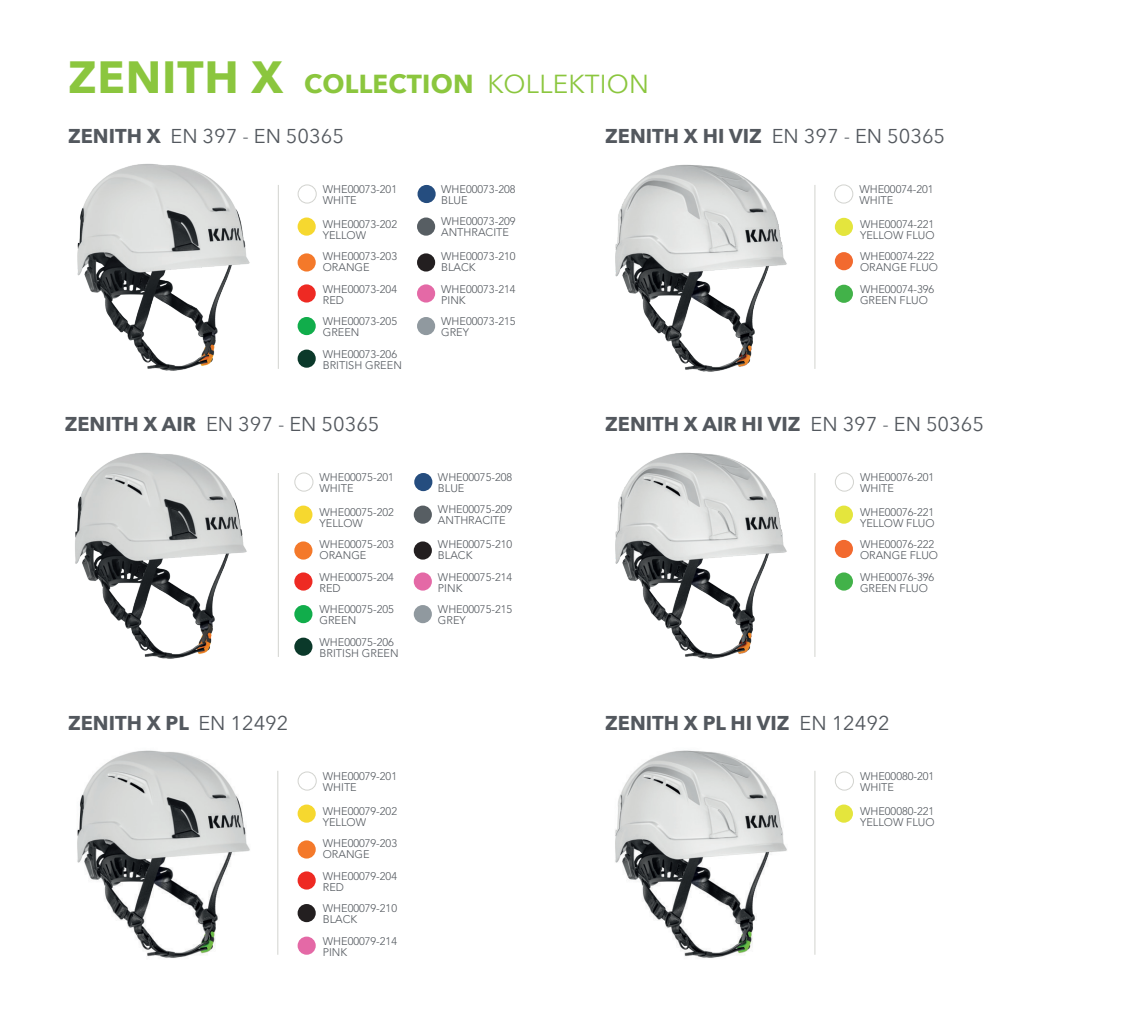
<style>
.page{position:relative;width:1134px;height:1021px;background:#fff}
.page>*{position:absolute;margin:0;border:0;box-sizing:border-box;transform-origin:0 0}
.t1{font:700 45px "Avenir Next";letter-spacing:.02em;color:#8bc63e}
.t2{font:700 26px "Avenir Next";letter-spacing:.01em;color:#8bc63e}
.t3{font:20px "Avenir Next";color:#53585e}
.t4{font:700 20px "Avenir Next";color:#53585e}
.t5{font:300 11px/11px "Avenir LT Std";color:#53585e}
.s1{font-weight:700}
.s2{font-weight:400}
</style>
<div class="page">
<hr style="left:278px;top:185px;width:1px;height:184px;background:#d2d3cf">
<hr style="left:814px;top:185px;width:1px;height:184px;background:#d2d3cf">
<hr style="left:814px;top:473px;width:1px;height:184px;background:#d2d3cf">
<hr style="left:814px;top:770px;width:1px;height:184px;background:#d2d3cf">
<hr style="left:277px;top:770px;width:1px;height:184px;background:#d2d3cf">
<hr style="left:278px;top:473px;width:1px;height:184px;background:#d2d3cf">
<div style="left:298px;top:184px;width:19px;height:19px;border:1px solid #d2d3cf;border-radius:50%"></div>
<div style="left:417px;top:185px;width:19px;height:18px;background:#254d7f;border-radius:50%"></div>
<div style="left:834px;top:184px;width:19px;height:19px;border:1px solid #d2d3cf;border-radius:50%"></div>
<div style="left:298px;top:217px;width:18px;height:19px;background:#f6d82f;border-radius:50%"></div>
<div style="left:417px;top:217px;width:18px;height:19px;background:#575e63;border-radius:50%"></div>
<div style="left:298px;top:253px;width:18px;height:18px;background:#f4792a;border-radius:50%"></div>
<div style="left:417px;top:253px;width:18px;height:18px;background:#231f20;border-radius:50%"></div>
<div style="left:298px;top:284px;width:18px;height:18px;background:#ee2a23;border-radius:50%"></div>
<div style="left:417px;top:284px;width:18px;height:18px;background:#e469a6;border-radius:50%"></div>
<div style="left:298px;top:317px;width:18px;height:18px;background:#11ad4b;border-radius:50%"></div>
<div style="left:417px;top:317px;width:18px;height:18px;background:#90999f;border-radius:50%"></div>
<div style="left:298px;top:349px;width:18px;height:19px;background:#0b392a;border-radius:50%"></div>
<div style="left:835px;top:472px;width:19px;height:19px;border:1px solid #d2d3cf;border-radius:50%"></div>
<div style="left:835px;top:505px;width:18px;height:18px;background:#e4e53d;border-radius:50%"></div>
<div style="left:835px;top:540px;width:18px;height:18px;background:#f26a2f;border-radius:50%"></div>
<div style="left:835px;top:218px;width:18px;height:18px;background:#e4e53d;border-radius:50%"></div>
<div style="left:835px;top:252px;width:18px;height:18px;background:#f26a2f;border-radius:50%"></div>
<div style="left:835px;top:285px;width:18px;height:18px;background:#42b249;border-radius:50%"></div>
<div style="left:835px;top:572px;width:18px;height:18px;background:#42b249;border-radius:50%"></div>
<div style="left:298px;top:771px;width:19px;height:19px;border:1px solid #d2d3cf;border-radius:50%"></div>
<div style="left:298px;top:804px;width:18px;height:18px;background:#f6d82f;border-radius:50%"></div>
<div style="left:298px;top:840px;width:18px;height:18px;background:#f4792a;border-radius:50%"></div>
<div style="left:298px;top:871px;width:18px;height:18px;background:#ee2a23;border-radius:50%"></div>
<div style="left:298px;top:904px;width:18px;height:18px;background:#231f20;border-radius:50%"></div>
<div style="left:298px;top:936px;width:18px;height:18px;background:#e469a6;border-radius:50%"></div>
<div style="left:294px;top:472px;width:19px;height:19px;border:1px solid #d2d3cf;border-radius:50%"></div>
<div style="left:414px;top:473px;width:18px;height:18px;background:#254d7f;border-radius:50%"></div>
<div style="left:294px;top:505px;width:18px;height:18px;background:#f6d82f;border-radius:50%"></div>
<div style="left:414px;top:505px;width:18px;height:18px;background:#575e63;border-radius:50%"></div>
<div style="left:294px;top:541px;width:18px;height:18px;background:#f4792a;border-radius:50%"></div>
<div style="left:414px;top:541px;width:18px;height:18px;background:#231f20;border-radius:50%"></div>
<div style="left:294px;top:572px;width:18px;height:18px;background:#ee2a23;border-radius:50%"></div>
<div style="left:414px;top:572px;width:18px;height:18px;background:#e469a6;border-radius:50%"></div>
<div style="left:294px;top:605px;width:18px;height:18px;background:#11ad4b;border-radius:50%"></div>
<div style="left:414px;top:605px;width:18px;height:18px;background:#90999f;border-radius:50%"></div>
<div style="left:294px;top:637px;width:18px;height:18px;background:#0b392a;border-radius:50%"></div>
<div style="left:835px;top:771px;width:19px;height:19px;border:1px solid #d2d3cf;border-radius:50%"></div>
<div style="left:835px;top:804px;width:18px;height:18px;background:#e4e53d;border-radius:50%"></div>
<img style="left:615px;top:452px;width:172px;height:207px">
<img style="left:615px;top:750px;width:172px;height:208px">
<img style="left:615px;top:164px;width:172px;height:208px">
<img style="left:77px;top:164px;width:173px;height:207px">
<img style="left:77px;top:750px;width:173px;height:208px">
<img style="left:75px;top:452px;width:172px;height:207px">
<h1 class="t1" style="left:68px;top:38px;width:217px">ZENITH X</h1>
<h3 class="t3" style="left:68px;top:119px;width:277px"><span class="s1">ZENITH X</span> EN 397 - EN 50365</h3>
<h2 class="t2" style="left:304px;top:61px;width:346px">COLLECTION <span class="s2">KOLLEKTION</span></h2>
<h3 class="t3" style="left:605px;top:119px;width:341px"><span class="s1">ZENITH X HI VIZ</span> EN 397 - EN 50365</h3>
<p class="t5" style="left:323px;top:183px;width:76px">WHE00073-201<br>WHITE</p>
<p class="t5" style="left:441px;top:183px;width:76px">WHE00073-208<br>BLUE</p>
<p class="t5" style="left:859px;top:183px;width:76px">WHE00074-201<br>WHITE</p>
<p class="t5" style="left:323px;top:218px;width:76px">WHE00073-202<br>YELLOW</p>
<p class="t5" style="left:441px;top:216px;width:76px">WHE00073-209<br>ANTHRACITE</p>
<p class="t5" style="left:323px;top:251px;width:76px">WHE00073-203<br>ORANGE</p>
<p class="t5" style="left:441px;top:251px;width:76px">WHE00073-210<br>BLACK</p>
<p class="t5" style="left:323px;top:283px;width:76px">WHE00073-204<br>RED</p>
<p class="t5" style="left:441px;top:283px;width:76px">WHE00073-214<br>PINK</p>
<p class="t5" style="left:323px;top:316px;width:76px">WHE00073-205<br>GREEN</p>
<p class="t5" style="left:441px;top:316px;width:76px">WHE00073-215<br>GREY</p>
<p class="t5" style="left:323px;top:348px;width:81px">WHE00073-206<br>BRITISH GREEN</p>
<p class="t5" style="left:860px;top:218px;width:76px">WHE00074-221<br>YELLOW FLUO</p>
<p class="t5" style="left:860px;top:251px;width:80px">WHE00074-222<br>ORANGE FLUO</p>
<p class="t5" style="left:860px;top:284px;width:76px">WHE00074-396<br>GREEN FLUO</p>
<h3 class="t3" style="left:65px;top:407px;width:316px"><span class="s1">ZENITH X AIR</span> EN 397 - EN 50365</h3>
<h3 class="t4" style="left:68px;top:705px;width:222px">ZENITH X PL <span class="s2">EN 12492</span></h3>
<p class="t5" style="left:320px;top:471px;width:76px">WHE00075-201<br>WHITE</p>
<p class="t5" style="left:438px;top:471px;width:76px">WHE00075-208<br>BLUE</p>
<p class="t5" style="left:320px;top:506px;width:76px">WHE00075-202<br>YELLOW</p>
<p class="t5" style="left:438px;top:504px;width:76px">WHE00075-209<br>ANTHRACITE</p>
<p class="t5" style="left:320px;top:539px;width:76px">WHE00075-203<br>ORANGE</p>
<p class="t5" style="left:438px;top:539px;width:76px">WHE00075-210<br>BLACK</p>
<p class="t5" style="left:320px;top:571px;width:76px">WHE00075-204<br>RED</p>
<p class="t5" style="left:438px;top:571px;width:76px">WHE00075-214<br>PINK</p>
<p class="t5" style="left:320px;top:604px;width:76px">WHE00075-205<br>GREEN</p>
<p class="t5" style="left:438px;top:604px;width:76px">WHE00075-215<br>GREY</p>
<p class="t5" style="left:320px;top:636px;width:81px">WHE00075-206<br>BRITISH GREEN</p>
<p class="t5" style="left:323px;top:770px;width:76px">WHE00079-201<br>WHITE</p>
<p class="t5" style="left:323px;top:805px;width:76px">WHE00079-202<br>YELLOW</p>
<p class="t5" style="left:323px;top:837px;width:76px">WHE00079-203<br>ORANGE</p>
<p class="t5" style="left:323px;top:870px;width:76px">WHE00079-204<br>RED</p>
<p class="t5" style="left:323px;top:903px;width:76px">WHE00079-210<br>BLACK</p>
<p class="t5" style="left:323px;top:935px;width:76px">WHE00079-214<br>PINK</p>
<h3 class="t4" style="left:605px;top:406px;width:380px">ZENITH X AIR HI VIZ <span class="s2">EN 397 - EN 50365</span></h3>
<p class="t5" style="left:860px;top:471px;width:76px">WHE00076-201<br>WHITE</p>
<p class="t5" style="left:860px;top:506px;width:76px">WHE00076-221<br>YELLOW FLUO</p>
<p class="t5" style="left:860px;top:539px;width:80px">WHE00076-222<br>ORANGE FLUO</p>
<p class="t5" style="left:860px;top:571px;width:76px">WHE00076-396<br>GREEN FLUO</p>
<h3 class="t4" style="left:605px;top:705px;width:286px">ZENITH X PL HI VIZ <span class="s2">EN 12492</span></h3>
<p class="t5" style="left:860px;top:770px;width:76px">WHE00080-201<br>WHITE</p>
<p class="t5" style="left:860px;top:805px;width:76px">WHE00080-221<br>YELLOW FLUO</p>
</div>
